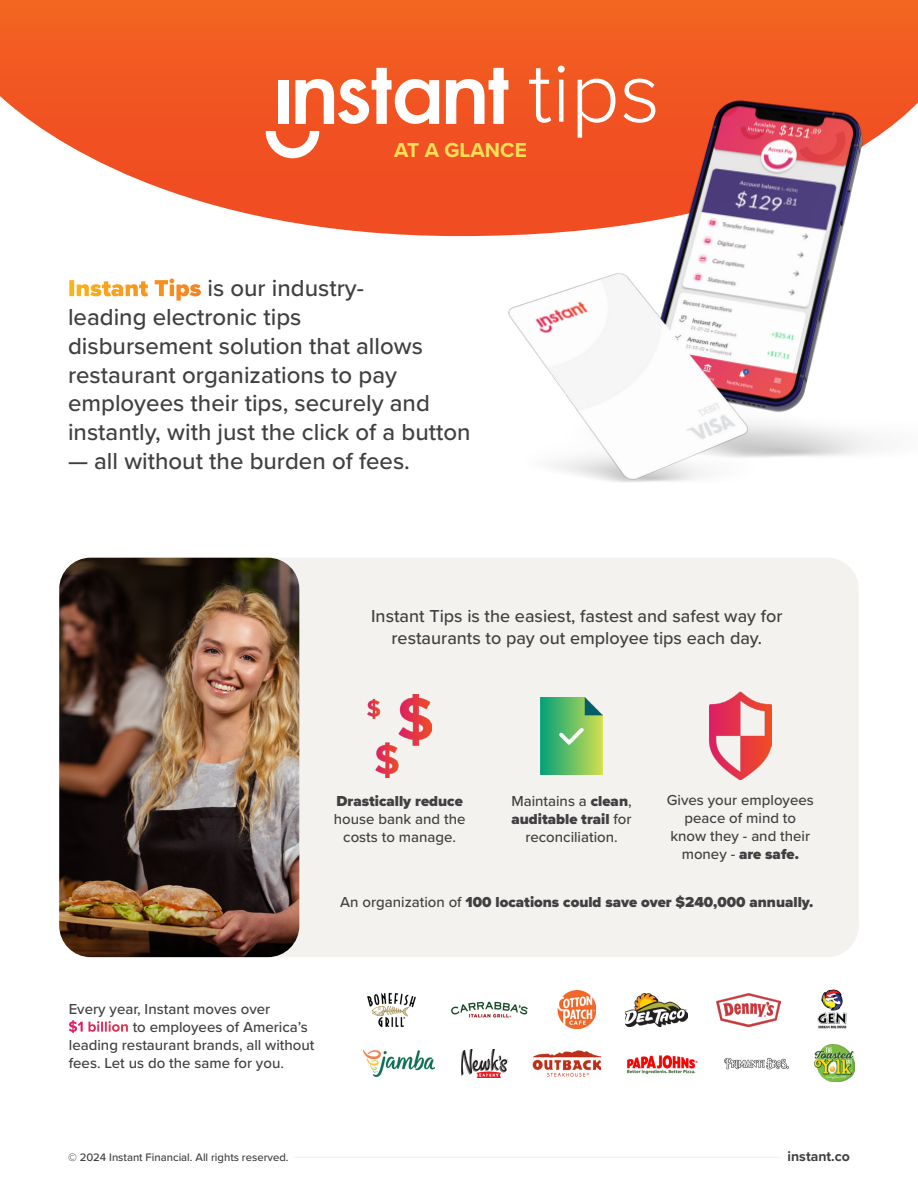
<style>
.page{position:relative;width:918px;height:1188px;background:#fff}
.page>*{position:absolute;margin:0;border:0;box-sizing:border-box;transform-origin:0 0}
.t1{font:500 24px/28.8px "Proxima Nova";color:#413f41}
.t2{font:700 21px "Proxima Nova";color:#fadf59}
.t3{font:500 18px/21.6px "Proxima Nova";color:#413f41;text-align:center}
.t4{font:500 15px/18px "Proxima Nova";color:#413f41;text-align:center}
.t5{font:900 15px "Proxima Nova";color:#413f41}
.t6{font:700 14.1px "Proxima Nova";color:#413f41}
.t7{font:500 11.25px "Proxima Nova";color:#413f41}
.s1{font-weight:900;color:#fff}
.s2{font-weight:900}
.s3{font-weight:500}
.s4{font-weight:700;color:#fff}
</style>
<div class="page">
<svg style="left:0;top:0;width:918px;height:233px;background:#f37241"></svg>
<img style="left:372px;top:89px;width:546px;height:393px">
<svg style="left:529px;top:68px;width:22px;height:55px"></svg>
<svg style="left:558px;top:66px;width:7px;height:56px"></svg>
<svg style="left:578px;top:79px;width:38px;height:59px"></svg>
<svg style="left:624px;top:79px;width:31px;height:44px"></svg>
<div style="left:278px;top:80px;width:11px;height:44px;background:#fff"></div>
<svg style="left:446px;top:68px;width:62px;height:56px"></svg>
<svg style="left:295px;top:68px;width:144px;height:56px"></svg>
<svg style="left:266px;top:131px;width:53px;height:27px"></svg>
<div style="left:96px;top:558px;width:763px;height:399px;background:#f4f2ee;border-radius:31px"></div>
<img style="left:59px;top:558px;width:240px;height:399px">
<img style="left:368px;top:695px;width:63px;height:82px">
<img style="left:540px;top:697px;width:63px;height:77px">
<img style="left:709px;top:692px;width:63px;height:88px">
<hr style="left:295px;top:1157px;width:485px;height:1px;background:#faf0eb">
<img style="left:367px;top:993px;width:49px;height:34px">
<img style="left:627px;top:1055px;width:71px;height:19px">
<img style="left:558px;top:991px;width:38px;height:38px">
<img style="left:817px;top:989px;width:30px;height:40px">
<img style="left:532px;top:1050px;width:70px;height:27px">
<img style="left:451px;top:1001px;width:77px;height:17px">
<img style="left:815px;top:1045px;width:39px;height:37px">
<img style="left:625px;top:993px;width:62px;height:33px">
<img style="left:364px;top:1050px;width:71px;height:27px">
<img style="left:717px;top:993px;width:63px;height:33px">
<img style="left:724px;top:1057px;width:65px;height:13px">
<img style="left:461px;top:1049px;width:46px;height:29px">
<p class="t2" style="left:394px;top:134px;width:134px">AT A GLANCE</p>
<p class="t1" style="left:68px;top:273px;width:404px"><span class="s1">Instant Tips</span> is our industry-<br>leading electronic tips<br>disbursement solution that allows restaurant organizations to pay employees their tips, securely and instantly, with just the click of a button</p>
<p class="t1" style="left:68px;top:446px;width:343px">— all without the burden of fees.</p>
<p class="t3" style="left:371px;top:605px;width:413px">Instant Tips is the easiest, fastest and safest way for restaurants to pay out employee tips each day.</p>
<p class="t4" style="left:334px;top:791px;width:133px"><span class="s2">Drastically reduce </span>house bank and the costs to manage.</p>
<p class="t4" style="left:511px;top:791px;width:122px">Maintains a <span class="s2">clean</span>, <span class="s2">auditable trail</span> for reconciliation.</p>
<p class="t4" style="left:667px;top:790px;width:149px">Gives your employees peace of mind to know they - and their money - <span class="s2">are safe.</span></p>
<p class="t5" style="left:340px;top:891px;width:475px"><span class="s3">An organization of</span> 100 locations could save over $240,000 annually.</p>
<p class="t4" style="left:68px;top:999px;width:248px;text-align:left">Every year, Instant moves over<br><span class="s4">$1 billion</span> to employees of America’s leading restaurant brands, all without fees. Let us do the same for you.</p>
<p class="t7" style="left:68px;top:1149px;width:222px">© 2024 Instant Financial. All rights reserved.</p>
<p class="t6" style="left:788px;top:1146px;width:64px">instant.co</p>
</div>
